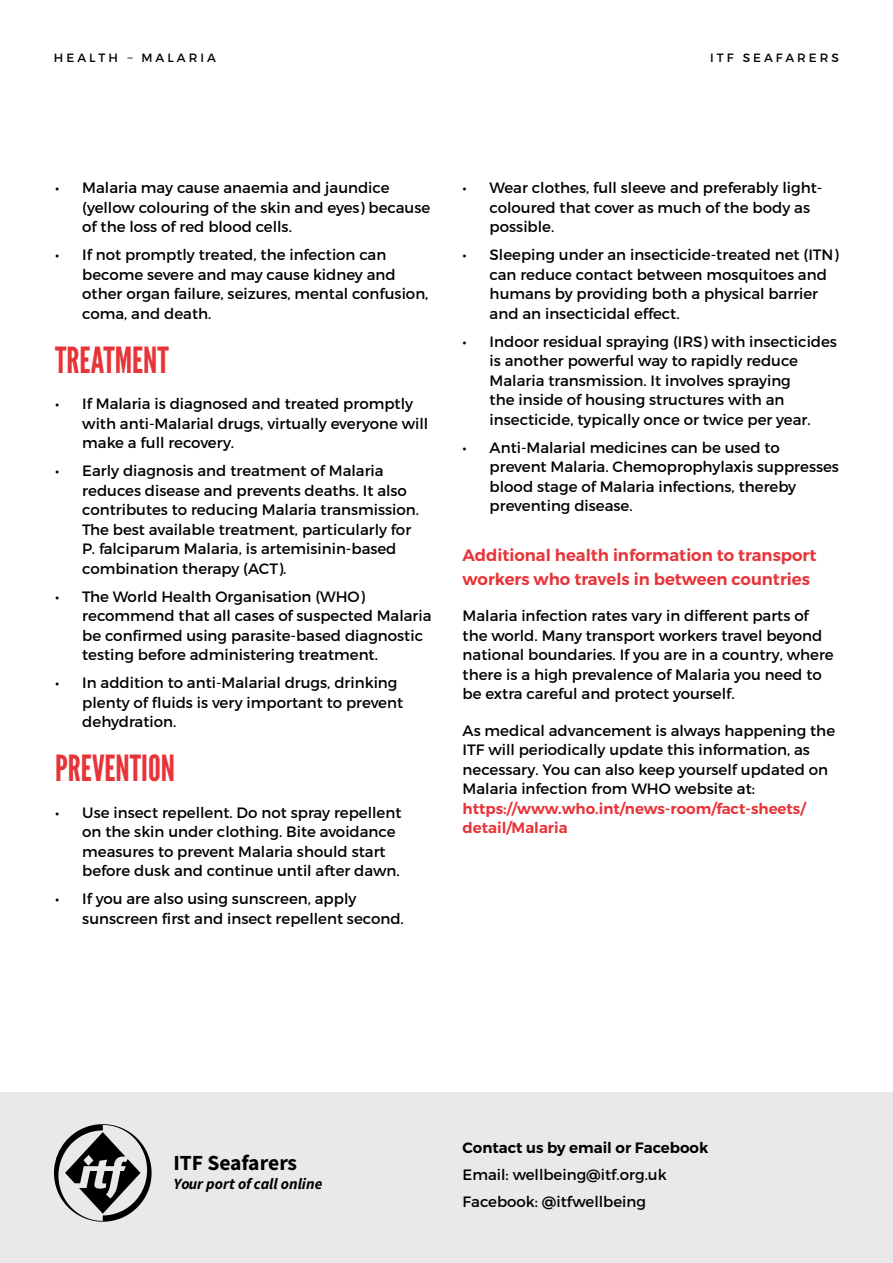
<style>
.page{position:relative;width:893px;height:1263px;background:#fff}
.page>*{position:absolute;margin:0;border:0;box-sizing:border-box;transform-origin:0 0}
.t1{font:36px "League Gothic";color:#e73439}
.t2{font:700 21.6px "Source Sans Pro";color:#000}
.t3{font:600 16.5px/24px "Montserrat";color:#e73439}
.t4{font:italic 700 15.6px "Source Sans Pro";color:#000}
.t5{font:15px/19.5px "Montserrat";color:#000}
.t6{font:600 15px/19.5px "Montserrat";color:#e73439}
.t7{font:600 15px "Montserrat";color:#000}
.t8{font:12px "Montserrat";letter-spacing:.25em;color:#000}
.s1{font-family:"Source Sans Pro"}
</style>
<div class="page">
<div style="left:0;top:1093px;width:893px;height:170px;background:#e9e9e9"></div>
<svg style="left:54px;top:1124px;width:98px;height:98px"></svg>
<p class="t8" style="left:54px;top:51px;width:163px">HEALTH <span class="s1">−</span> MALARIA</p>
<p class="t8" style="left:710px;top:51px;width:130px">ITF SEAFARERS</p>
<p class="t5" style="left:82px;top:178px;width:349px;text-indent:-27px">• Malaria may cause anaemia and jaundice (yellow colouring of the skin and eyes) because of the loss of red blood cells.</p>
<p class="t5" style="left:82px;top:245px;width:348px;text-indent:-27px">• If not promptly treated, the infection can become severe and may cause kidney and other organ failure, seizures, mental confusion, coma, and death.</p>
<h1 class="t1" style="left:55px;top:339px;width:115px">TREATMENT</h1>
<p class="t5" style="left:82px;top:394px;width:347px;text-indent:-27px">• If Malaria is diagnosed and treated promptly with anti-Malarial drugs, virtually everyone will make a full recovery.</p>
<p class="t5" style="left:82px;top:461px;width:338px;text-indent:-27px">• Early diagnosis and treatment of Malaria reduces disease and prevents deaths. It also contributes to reducing Malaria transmission.<br>The best available treatment, particularly for P. falciparum Malaria, is artemisinin-based combination therapy (ACT).</p>
<p class="t5" style="left:82px;top:586px;width:351px;text-indent:-27px">• The World Health Organisation (WHO) recommend that all cases of suspected Malaria be confirmed using parasite-based diagnostic testing before administering treatment.</p>
<p class="t5" style="left:82px;top:673px;width:322px;text-indent:-27px">• In addition to anti-Malarial drugs, drinking plenty of fluids is very important to prevent dehydration.</p>
<h1 class="t1" style="left:55px;top:748px;width:121px">PREVENTION</h1>
<p class="t5" style="left:82px;top:802px;width:321px;text-indent:-27px">• Use insect repellent. Do not spray repellent on the skin under clothing. Bite avoidance measures to prevent Malaria should start before dusk and continue until after dawn.</p>
<p class="t5" style="left:82px;top:889px;width:323px;text-indent:-27px">• If you are also using sunscreen, apply sunscreen first and insect repellent second.</p>
<p class="t5" style="left:490px;top:178px;width:334px;text-indent:-27px">• Wear clothes, full sleeve and preferably light&shy;coloured that cover as much of the body as possible.</p>
<p class="t5" style="left:490px;top:245px;width:350px;text-indent:-27px">• Sleeping under an insecticide-treated net (ITN) can reduce contact between mosquitoes and humans by providing both a physical barrier and an insecticidal effect.</p>
<p class="t5" style="left:490px;top:331px;width:349px;text-indent:-27px">• Indoor residual spraying (IRS) with insecticides is another powerful way to rapidly reduce Malaria transmission. It involves spraying<br>the inside of housing structures with an insecticide, typically once or twice per year.</p>
<p class="t5" style="left:490px;top:437px;width:351px;text-indent:-27px">• Anti-Malarial medicines can be used to prevent Malaria. Chemoprophylaxis suppresses blood stage of Malaria infections, thereby preventing disease.</p>
<p class="t3" style="left:463px;top:543px;width:355px">Additional health information to transport workers who travels in between countries</p>
<p class="t5" style="left:463px;top:606px;width:373px">Malaria infection rates vary in different parts of the world. Many transport workers travel beyond national boundaries. If you are in a country, where there is a high prevalence of Malaria you need to be extra careful and protect yourself.</p>
<p class="t5" style="left:463px;top:721px;width:374px">As medical advancement is always happening the ITF will periodically update this information, as necessary. You can also keep yourself updated on Malaria infection from WHO website at:</p>
<p class="t6" style="left:463px;top:799px;width:344px">https://www.who.int/news-room/fact-sheets/ detail/Malaria</p>
<h2 class="t2" style="left:173px;top:1149px;width:125px">ITF Seafarers</h2>
<p class="t4" style="left:173px;top:1173px;width:150px">Your port of call online</p>
<p class="t7" style="left:463px;top:1138px;width:247px">Contact us by email or Facebook</p>
<p class="t5" style="left:463px;top:1161px;width:206px;line-height:27px">Email: wellbeing@itf.org.uk<br>Facebook: @itfwellbeing</p>
</div>
